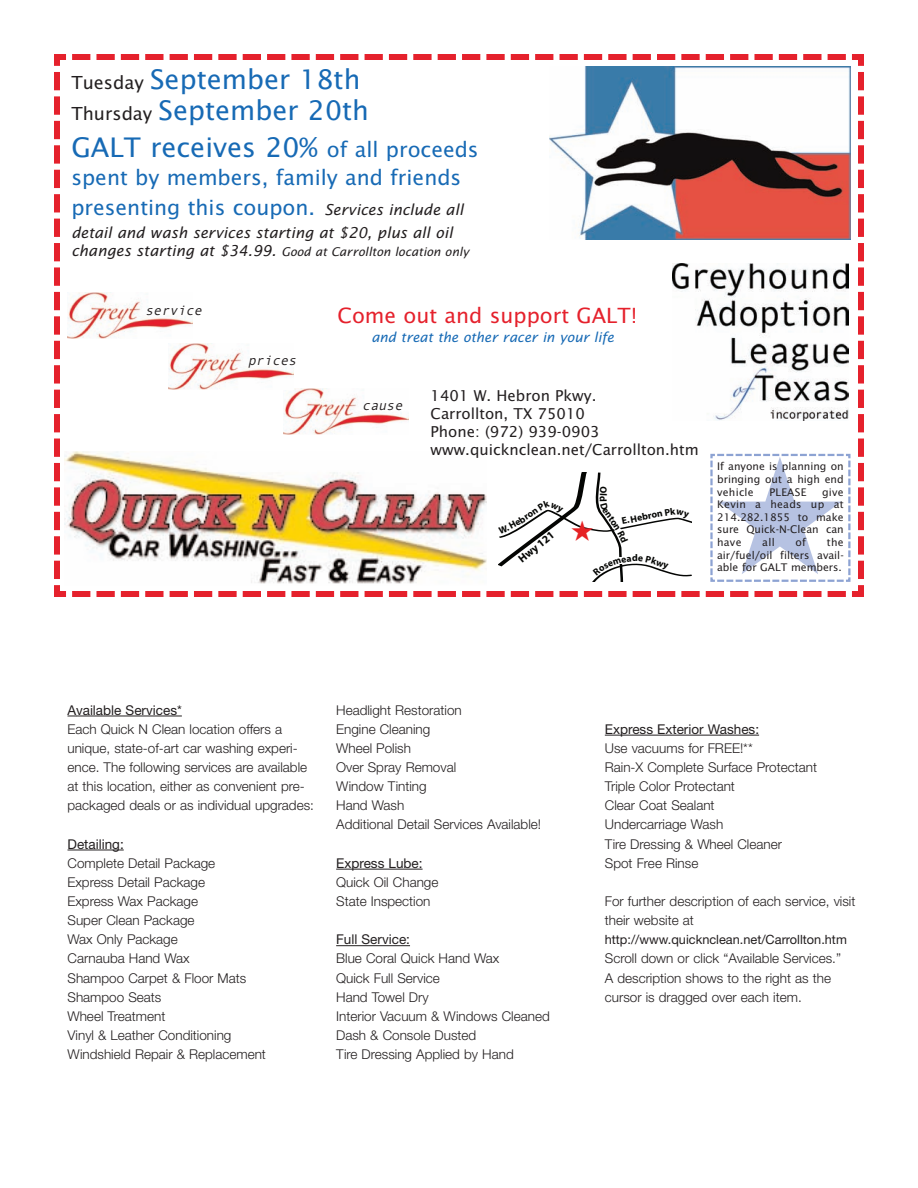
<style>
.page{position:relative;width:918px;height:1188px;background:#fff}
.page>*{position:absolute;margin:0;border:0;box-sizing:border-box;transform-origin:0 0}
.t1{font:27px/31.5px "Lucida Sans";color:#176ab5}
.t2{font:21px/29.8px "Lucida Sans";color:#176ab5}
.t3{font:21px "Lucida Sans";color:#e5212c}
.t4{font:15px/18px "Lucida Sans";color:#231f20}
.t5{font:italic 15px "Lucida Sans";color:#231f20}
.t6{font:300 13.5px/19.2px "Helvetica Neue";color:#231f20}
.t7{font:13.5px "Helvetica Neue";color:#231f20}
.t8{font:italic 13.5px "Lucida Sans";color:#176ab5}
.t9{font:italic 13.5px "Andale Mono";color:#231f20}
.t10{font:12.75px "Helvetica Neue";color:#231f20}
.t11{font:italic 12px "Lucida Sans";color:#231f20}
.t12{font:700 11.1px "Myriad";color:#040503}
.t13{font:10.5px/12.6px "Lucida Sans";color:#231f20;text-align:justify}
.t14{font:700 9.75px "Myriad";color:#040503}
.s1{font-size:18px;color:#231f20}
.s2{font-size:21px}
.s3{font-style:italic;font-size:15px;color:#231f20}
.s4{font-size:15px}
</style>
<div class="page">
<hr style="left:76px;top:716px;width:106px;height:1px;background:#231f20">
<hr style="left:68px;top:850px;width:56px;height:1px;background:#231f20">
<svg style="left:336px;top:869px;width:28px;height:1px"></svg>
<hr style="left:364px;top:869px;width:59px;height:1px;background:#231f20">
<hr style="left:336px;top:945px;width:74px;height:1px;background:#231f20">
<svg style="left:605px;top:735px;width:27px;height:1px"></svg>
<hr style="left:632px;top:735px;width:88px;height:1px;background:#231f20">
<hr style="left:720px;top:735px;width:39px;height:1px;background:#231f20">
<svg style="left:54px;top:54px;width:810px;height:543px"></svg>
<h1 class="t1" style="left:71px;top:64px;width:299px"><span class="s1">Tuesday</span> September 18th<br><span class="s1">Thursday</span> September 20th</h1>
<h1 class="t1" style="left:71px;top:132px;width:409px">GALT receives 20% <span class="s2">of all proceeds</span></h1>
<h2 class="t2" style="left:71px;top:163px;width:393px">spent by members, family and friends presenting this coupon. <span class="s3">Services include all</span></h2>
<p class="t5" style="left:71px;top:224px;width:383px">detail and wash services starting at $20, plus all oil</p>
<p class="t11" style="left:71px;top:245px;width:399px"><span class="s4">changes starting at $34.99.</span> Good at Carrollton location only</p>
<p class="t9" style="left:145px;top:303px;width:61px">service</p>
<p class="t9" style="left:248px;top:352px;width:53px">prices</p>
<h2 class="t3" style="left:338px;top:303px;width:301px">Come out and support GALT!</h2>
<p class="t8" style="left:371px;top:330px;width:244px">and treat the other racer in your life</p>
<p class="t9" style="left:362px;top:397px;width:45px">cause</p>
<p class="t4" style="left:431px;top:386px;width:270px">1401 W. Hebron Pkwy.<br>Carrollton, TX 75010<br>Phone: (972) 939-0903 www.quicknclean.net/Carrollton.htm</p>
<p class="t12" style="left:517px;top:557px;width:44px;rotate:-39deg">Hwy121</p>
<p class="t14" style="left:621px;top:517px;width:37px;rotate:-11deg">E.H ebro</p>
<p class="t13" style="left:717px;top:460px;width:128px">If anyone is planning on bringing out a high end vehicle</p>
<p class="t13" style="left:769px;top:486px;width:39px">PLEASE</p>
<p class="t13" style="left:717px;top:486px;width:128px;text-indent:105px">give Kevin a heads up at 214.282.1855 to make sure Quick-N-Clean can have</p>
<p class="t13" style="left:762px;top:536px;width:14px">all</p>
<p class="t13" style="left:796px;top:536px;width:12px">of</p>
<p class="t13" style="left:717px;top:536px;width:128px;text-indent:110px">the air/fuel/oil filters avail&shy;able for GALT members.</p>
<p class="t7" style="left:68px;top:702px;width:116px">Available Services*</p>
<p class="t6" style="left:68px;top:719px;width:248px">Each Quick N Clean location offers a unique, state-of-art car washing experi&shy;ence. The following services are available at this location, either as convenient pre&shy;packaged deals or as individual upgrades:</p>
<p class="t7" style="left:68px;top:836px;width:58px">Detailing:</p>
<p class="t6" style="left:68px;top:853px;width:200px">Complete Detail Package<br>Express Detail Package<br>Express Wax Package<br>Super Clean Package<br>Wax Only Package<br>Carnauba Hand Wax<br>Shampoo Carpet &amp; Floor Mats<br>Shampoo Seats<br>Wheel Treatment<br>Vinyl &amp; Leather Conditioning<br>Windshield Repair &amp; Replacement</p>
<p class="t6" style="left:336px;top:700px;width:206px">Headlight Restoration<br>Engine Cleaning<br>Wheel Polish<br>Over Spray Removal<br>Window Tinting<br>Hand Wash<br>Additional Detail Services Available!</p>
<p class="t7" style="left:336px;top:855px;width:88px">Express Lube:</p>
<p class="t6" style="left:336px;top:872px;width:104px">Quick Oil Change<br>State Inspection</p>
<p class="t7" style="left:336px;top:931px;width:75px">Full Service:</p>
<p class="t6" style="left:336px;top:949px;width:215px">Blue Coral Quick Hand Wax<br>Quick Full Service<br>Hand Towel Dry<br>Interior Vacuum &amp; Windows Cleaned<br>Dash &amp; Console Dusted<br>Tire Dressing Applied by Hand</p>
<p class="t7" style="left:605px;top:721px;width:156px">Express Exterior Washes:</p>
<p class="t6" style="left:605px;top:738px;width:214px">Use vacuums for FREE!**<br>Rain-X Complete Surface Protectant<br>Triple Color Protectant<br>Clear Coat Sealant<br>Undercarriage Wash<br>Tire Dressing &amp; Wheel Cleaner<br>Spot Free Rinse</p>
<p class="t6" style="left:605px;top:891px;width:252px">For further description of each service, visit their website at</p>
<p class="t10" style="left:605px;top:932px;width:244px">http://www.quicknclean.net/Carrollton.htm</p>
<p class="t6" style="left:605px;top:949px;width:238px">Scroll down or click “Available Services.”<br>A description shows to the right as the cursor is dragged over each item.</p>
</div>
